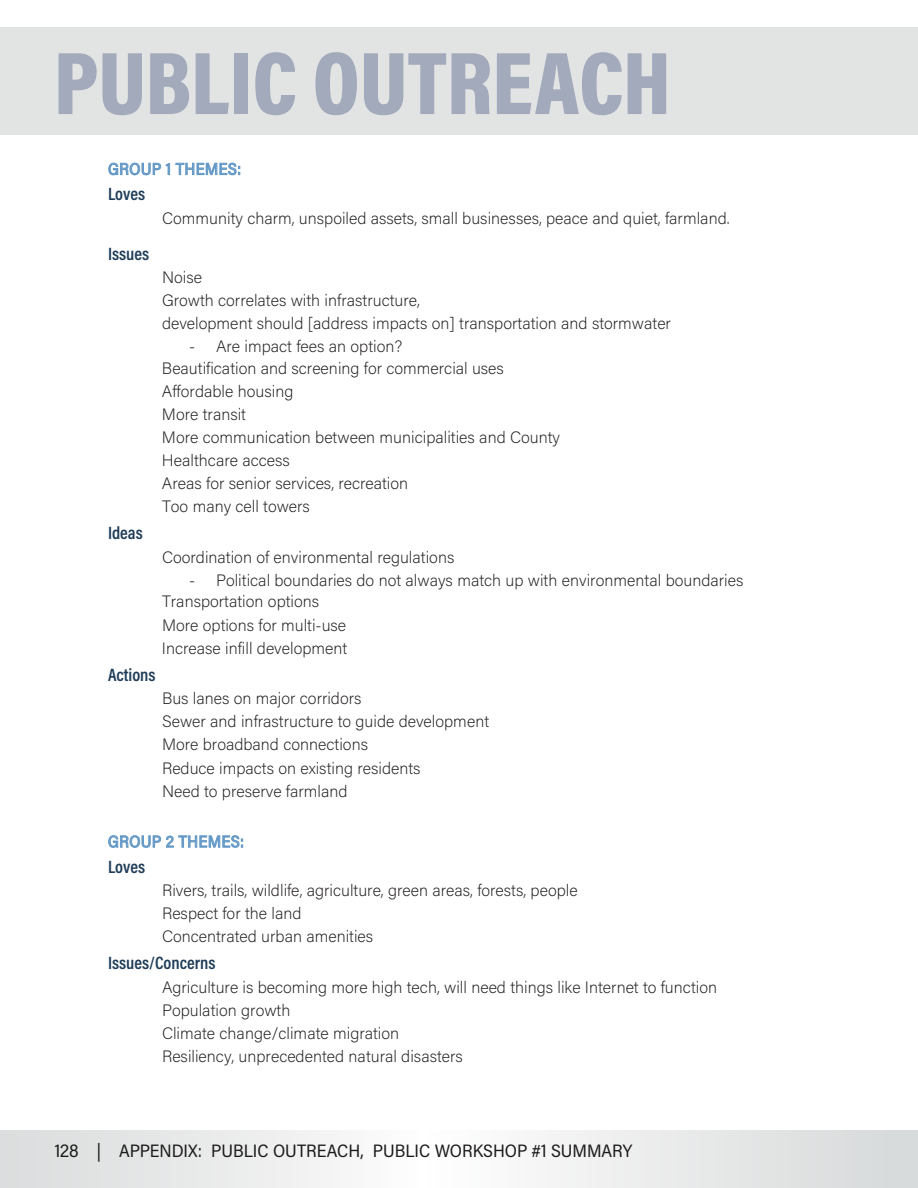
<style>
.page{position:relative;width:918px;height:1188px;background:#fff}
.page>*{position:absolute;margin:0;border:0;box-sizing:border-box;transform-origin:0 0}
.t1{font:900 90px "Acumin Pro Cond";color:#a2aabb}
.t2{font:18px "Acumin Pro Semi Cond";color:#1c1b1b}
.t3{font:600 18px "Acumin Pro Cond";color:#1f3d58}
.t4{font:200 16.5px/23.1px "Acumin Pro";color:#231f20}
.t5{font:16.5px "Acumin Pro Semi Cond";letter-spacing:.02em;color:#6499c7}
</style>
<div class="page">
<svg style="left:0;top:1131px;width:918px;height:57px"></svg>
<div style="left:0;top:27px;width:918px;height:108px;background:#e2e4e4"></div>
<h1 class="t1" style="left:54px;top:24px;width:618px">PUBLIC OUTREACH</h1>
<p class="t5" style="left:108px;top:157px;width:135px">GROUP 1 THEMES:</p>
<p class="t3" style="left:108px;top:182px;width:39px">Loves</p>
<p class="t4" style="left:162px;top:206px;width:569px">Community charm, unspoiled assets, small businesses, peace and quiet, farmland.</p>
<p class="t3" style="left:108px;top:242px;width:43px">Issues</p>
<p class="t4" style="left:162px;top:265px;width:511px">Noise<br>Growth correlates with infrastructure,<br>development should [address impacts on] transportation and stormwater</p>
<p class="t4" style="left:162px;top:335px;width:343px;line-height:21.5px;text-indent:27px">- Are impact fees an option?<br>Beautification and screening for commercial uses</p>
<p class="t4" style="left:162px;top:379px;width:400px">Affordable housing<br>More transit<br>More communication between municipalities and County<br>Healthcare access<br>Areas for senior services, recreation<br>Too many cell towers</p>
<p class="t3" style="left:108px;top:521px;width:36px">Ideas</p>
<p class="t4" style="left:162px;top:545px;width:294px">Coordination of environmental regulations</p>
<p class="t4" style="left:162px;top:569px;width:583px;line-height:21.5px;text-indent:27px">- Political boundaries do not always match up with environmental boundaries<br>Transportation options</p>
<p class="t4" style="left:162px;top:613px;width:187px">More options for multi-use<br>Increase infill development</p>
<p class="t3" style="left:108px;top:663px;width:49px">Actions</p>
<p class="t4" style="left:162px;top:686px;width:329px">Bus lanes on major corridors<br>Sewer and infrastructure to guide development More broadband connections<br>Reduce impacts on existing residents<br>Need to preserve farmland</p>
<p class="t5" style="left:108px;top:830px;width:138px">GROUP 2 THEMES:</p>
<p class="t3" style="left:108px;top:855px;width:39px">Loves</p>
<p class="t4" style="left:162px;top:878px;width:417px">Rivers, trails, wildlife, agriculture, green areas, forests, people<br>Respect for the land<br>Concentrated urban amenities</p>
<p class="t3" style="left:108px;top:951px;width:109px">Issues/Concerns</p>
<p class="t4" style="left:162px;top:975px;width:557px">Agriculture is becoming more high tech, will need things like Internet to function Population growth<br>Climate change/climate migration<br>Resiliency, unprecedented natural disasters</p>
<p class="t2" style="left:55px;top:1138px;width:99px">128 | APPEND</p>
<p class="t2" style="left:184px;top:1138px;width:30px">IX: PUB</p>
<p class="t2" style="left:244px;top:1138px;width:40px">LIC OUTREACH</p>
<p class="t2" style="left:361px;top:1138px;width:127px">, PUBLIC WOR KSHO</p>
<p class="t2" style="left:517px;top:1138px;width:47px">P #1 SUMMAR</p>
<p class="t2" style="left:623px;top:1138px;width:11px">Y</p>
</div>
